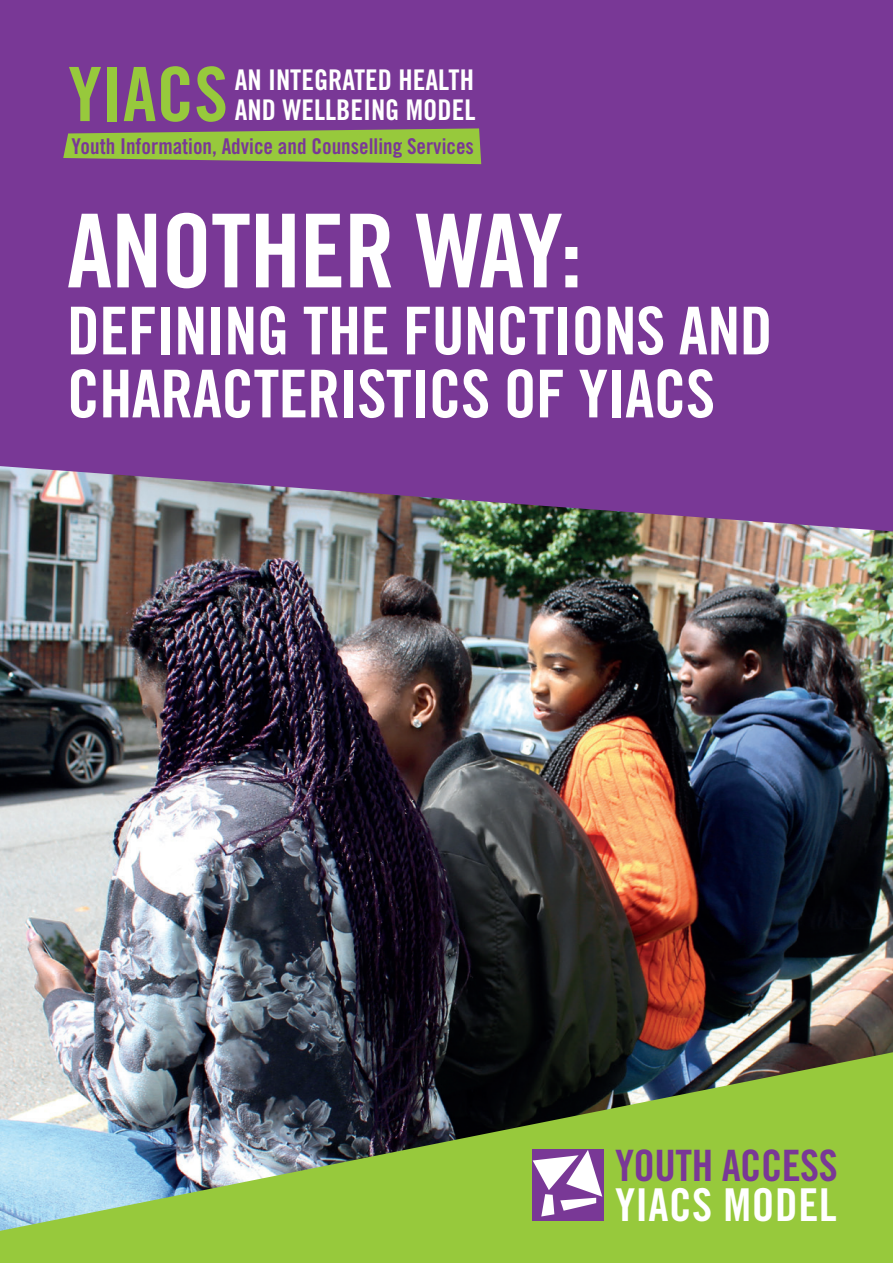
<style>
.page{position:relative;width:893px;height:1263px;background:#fff}
.page>*{position:absolute;margin:0;border:0;box-sizing:border-box;transform-origin:0 0}
.t1{font:102px "Trade Gothic Bold Cond Twenty";letter-spacing:-.01em;color:#fff}
.Bolder_paragraph_int{font:75px "Trade Gothic Bold Cond Twenty";color:#97c93c}
.t2{font:66px/63px "Trade Gothic Bold Cond Twenty";letter-spacing:-.01em;color:#fff}
.Main_Heading_Puple_l{font:45.3px "Trade Gothic Bold Cond Twenty";letter-spacing:.01em;color:#fff}
.Main_Heading_Puple_l-2{font:43.35px "Trade Gothic Bold Cond Twenty";letter-spacing:-.015em;color:#793896}
.Bolder_paragraph_int-2{font:28.5px "Trade Gothic Bold Cond Twenty";color:#fff}
.Bolder_paragraph_int-3{font:21.75px "Trade Gothic Bold Cond Twenty";color:#793896}
</style>
<div class="page">
<div style="left:0;top:0;width:893px;height:786px;background:#793896"></div>
<img style="left:0;top:466px;width:893px;height:586px">
<img style="left:0;top:1052px;width:893px;height:211px">
<div style="left:532px;top:1149px;width:71px;height:71px;background:#793896"></div>
<svg style="left:533px;top:1150px;width:69px;height:66px"></svg>
<svg style="left:63px;top:128px;width:418px;height:36px;background:#91b04b"></svg>
<p class="Bolder_paragraph_int" style="left:68px;top:49px;width:161px">YIACS</p>
<p class="Bolder_paragraph_int-2" style="left:235px;top:62px;width:241px">AN INTEGRATED HEALTH</p>
<p class="Bolder_paragraph_int-2" style="left:235px;top:93px;width:242px">AND WELLBEING MODEL</p>
<p class="Bolder_paragraph_int-3" style="left:71px;top:133px;width:404px">Youth Information, Advice and Counselling Services</p>
<p class="t1" style="left:67px;top:189px;width:517px">ANOTHER WAY:</p>
<p class="t2" style="left:67px;top:299px;width:707px">DEFINING THE FUNCTIONS AND<br>CHARACTERISTICS OF YIACS</p>
<p class="Main_Heading_Puple_l-2" style="left:615px;top:1139px;width:224px">YOUTH ACCESS</p>
<p class="Main_Heading_Puple_l" style="left:615px;top:1177px;width:223px">YIACS MODEL</p>
</div>
